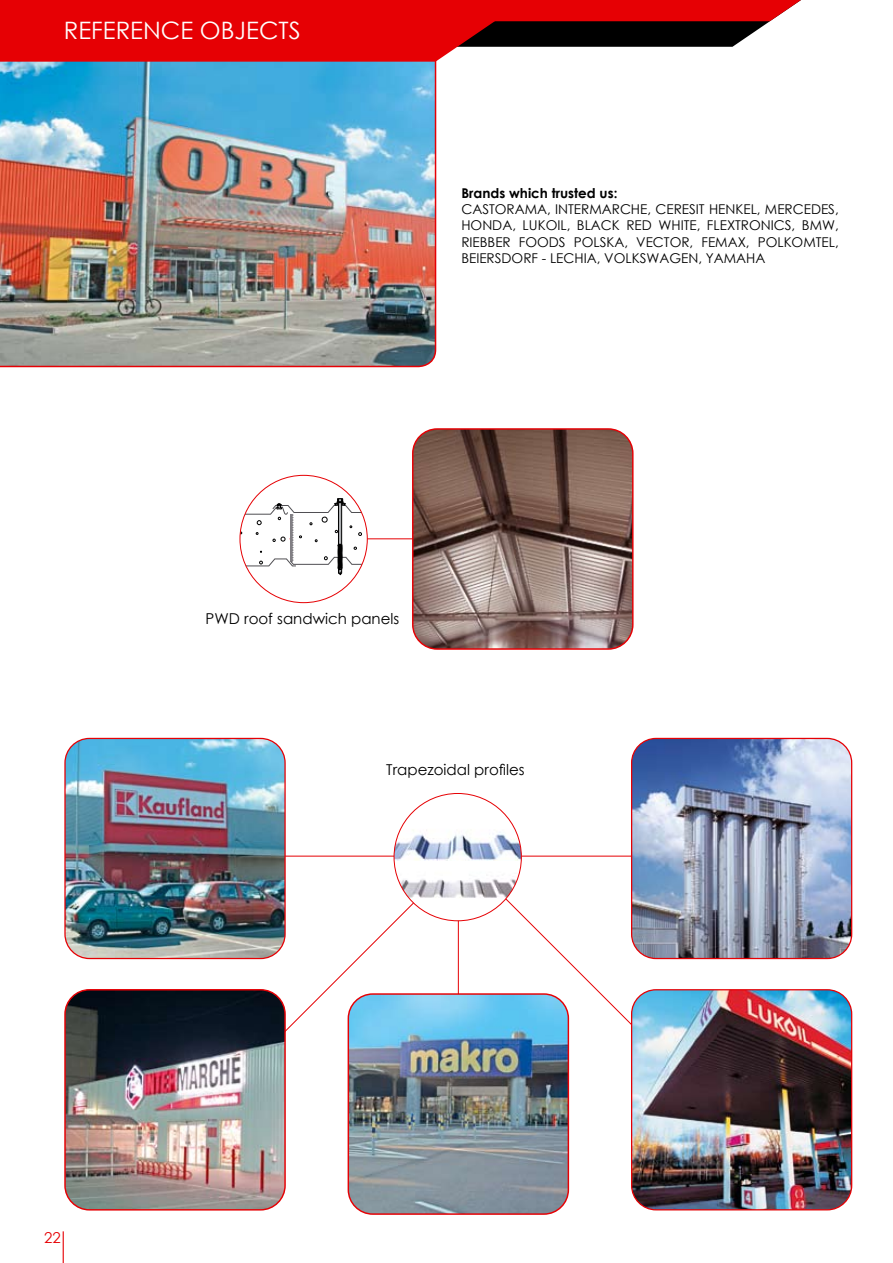
<style>
.page{position:relative;width:893px;height:1263px;background:#fff}
.page>*{position:absolute;margin:0;border:0;box-sizing:border-box;transform-origin:0 0}
.t1{font:24px "Century Gothic";color:#fff}
.t2{font:15px "Century Gothic";color:#000}
.t3{font:15px "Century Gothic";color:#e60004}
.t4{font:13.5px/16.2px "Century Gothic";color:#000;text-align:justify}
.t5{font:700 13.5px "Century Gothic";color:#000}
</style>
<div class="page">
<hr style="left:260px;top:539px;width:275px;height:1px;background:#e60004">
<img style="left:413px;top:429px;width:220px;height:220px;border-radius:24px">
<div style="left:412px;top:428px;width:222px;height:222px;border:1px solid #e60004;border-radius:24px"></div>
<svg style="left:240px;top:498px;width:127px;height:77px"></svg>
<svg style="left:238px;top:847px;width:445px;height:276px"></svg>
<div style="left:394px;top:793px;width:127px;height:128px;background:#fff;border-radius:50%"></div>
<img style="left:394px;top:860px;width:127px;height:38px">
<img style="left:394px;top:812px;width:127px;height:48px">
<img style="left:632px;top:990px;width:220px;height:220px;border-radius:24px">
<div style="left:631px;top:989px;width:221px;height:221px;border:1px solid #e60004;border-radius:24px"></div>
<img style="left:65px;top:990px;width:220px;height:220px;border-radius:24px">
<div style="left:64px;top:989px;width:222px;height:221px;border:1px solid #e60004;border-radius:24px"></div>
<img style="left:632px;top:738px;width:220px;height:220px;border-radius:24px">
<div style="left:631px;top:738px;width:221px;height:221px;border:1px solid #e60004;border-radius:24px"></div>
<img style="left:65px;top:738px;width:220px;height:220px;border-radius:24px">
<div style="left:64px;top:738px;width:222px;height:221px;border:1px solid #e60004;border-radius:24px"></div>
<img style="left:348px;top:994px;width:220px;height:220px;border-radius:24px">
<div style="left:348px;top:993px;width:221px;height:222px;border:1px solid #e60004;border-radius:24px"></div>
<img style="left:0;top:62px;width:436px;height:305px">
<hr style="left:63px;top:1231px;width:1px;height:32px;background:#e60004">
<svg style="left:0;top:0;width:801px;height:62px;background:#c82427"></svg>
<h1 class="t1" style="left:64px;top:14px;width:30px">Reference</h1>
<h1 class="t1" style="left:200px;top:14px;width:15px">objects</h1>
<p class="t5" style="left:461px;top:183px;width:158px">Brands which trusted us:</p>
<p class="t4" style="left:461px;top:201px;width:352px">CASTORAMA, INTERMARCHE, CERESIT HENKEL, MERCEDE</p>
<p class="t4" style="left:461px;top:201px;width:379px;text-indent:367px">S, HONDA, LU KOIL, BLACK RED WHITE, FLEXTRONICS, BMW, RIEBBE</p>
<p class="t4" style="left:503px;top:233px;width:338px">R FOODS POLSKA, VECTOR, FEMAX, POLKOMTEL,</p>
<p class="t4" style="left:461px;top:250px;width:7px">BEIE</p>
<p class="t4" style="left:487px;top:250px;width:280px">RSDORF - LECHIA, VOLKSWAGEN, YAMAHA</p>
<p class="t2" style="left:206px;top:608px;width:195px">PWD roof sandwich panels</p>
<p class="t3" style="left:44px;top:1227px;width:18px">22</p>
<p class="t2" style="left:386px;top:759px;width:140px">Trapezoidal profiles</p>
</div>
